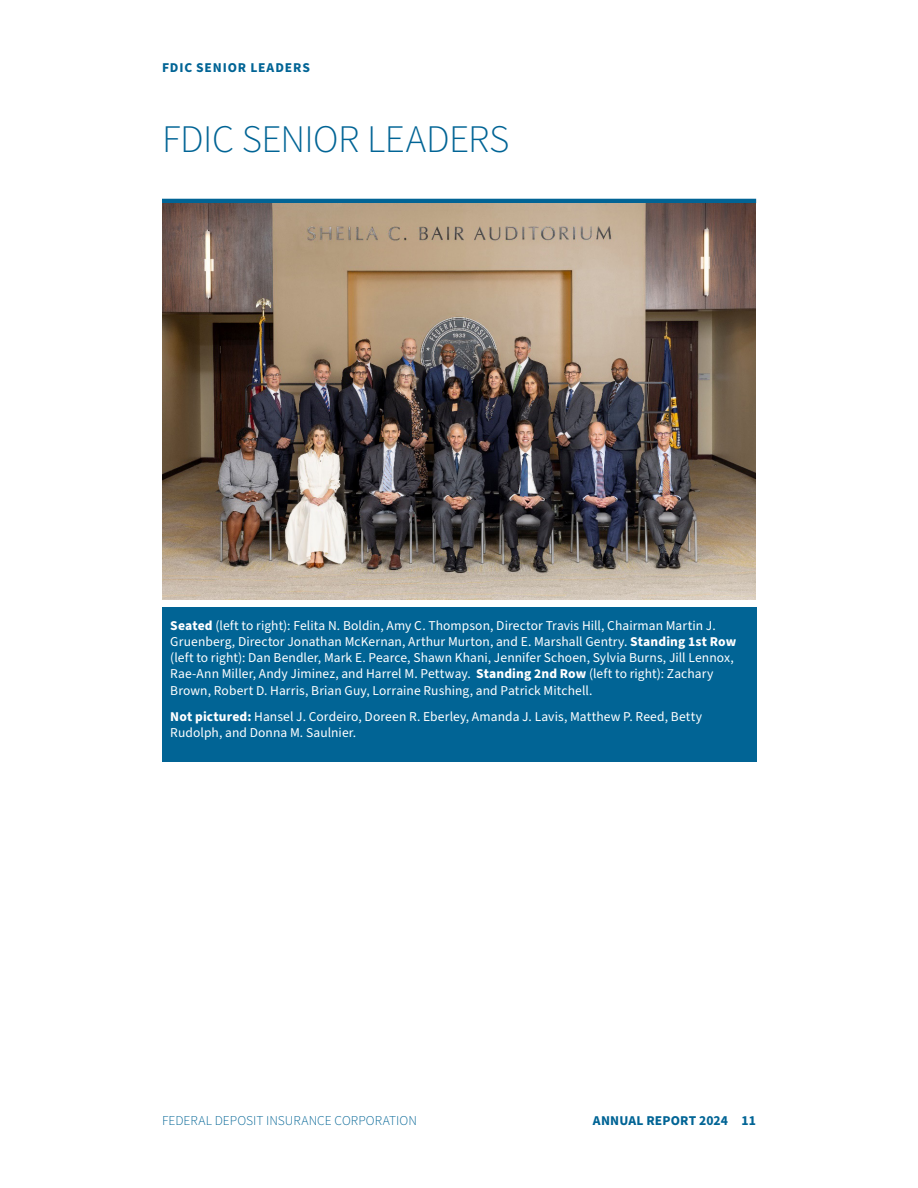
<style>
.page{position:relative;width:918px;height:1188px;background:#fff}
.page>*{position:absolute;margin:0;border:0;box-sizing:border-box;transform-origin:0 0}
.Heading_1{font:300 39px "Source Sans Pro";letter-spacing:-.015em;color:#016495}
.caption_blue_box{font:13.5px/16.2px "Source Sans Pro";letter-spacing:.005em;color:#fff}
.t1{font:300 13.5px "Source Sans Pro";letter-spacing:.005em;color:#016495}
.t2{font:700 13.5px "Source Sans Pro";letter-spacing:.015em;color:#016495}
.t3{font:700 13.5px "Source Sans Pro";letter-spacing:.055em;color:#016495}
.s1{font-weight:700}
</style>
<div class="page">
<div style="left:162px;top:607px;width:594px;height:154px;background:#016495"></div>
<hr style="left:162px;top:199px;width:594px;height:4px;background:#016495">
<img style="left:162px;top:203px;width:594px;height:396px">
<p class="t3" style="left:162px;top:58px;width:149px">FDIC SENIOR LEADERS</p>
<h3 class="Heading_1" style="left:162px;top:113px;width:349px">FDIC SENIOR LEADERS</h3>
<p class="caption_blue_box" style="left:170px;top:618px;width:567px"><span class="s1">Seated</span> (left to right): Felita N. Boldin, Amy C. Thompson, Director Travis Hill, Chairman Martin J.<br>Gruenberg, Director Jonathan McKernan, Arthur Murton, and E. Marshall Gentry. <span class="s1">Standing 1st Row </span>(left to right): Dan Bendler, Mark E. Pearce, Shawn Khani, Jennifer Schoen, Sylvia Burns, Jill Lennox, Rae-Ann Miller, Andy Jiminez, and Harrel M. Pettway. <span class="s1">Standing 2nd Row</span> (left to right): Zachary Brown, Robert D. Harris, Brian Guy, Lorraine Rushing, and Patrick Mitchell.</p>
<p class="caption_blue_box" style="left:170px;top:709px;width:533px"><span class="s1">Not pictured:</span> Hansel J. Cordeiro, Doreen R. Eberley, Amanda J. Lavis, Matthew P. Reed, Betty<br>Rudolph, and Donna M. Saulnier.</p>
<p class="t1" style="left:162px;top:1111px;width:257px">FEDERAL DEPOSIT INSURANCE CORPORATION</p>
<p class="t2" style="left:593px;top:1111px;width:165px">ANNUAL REPORT 2024 11</p>
</div>
